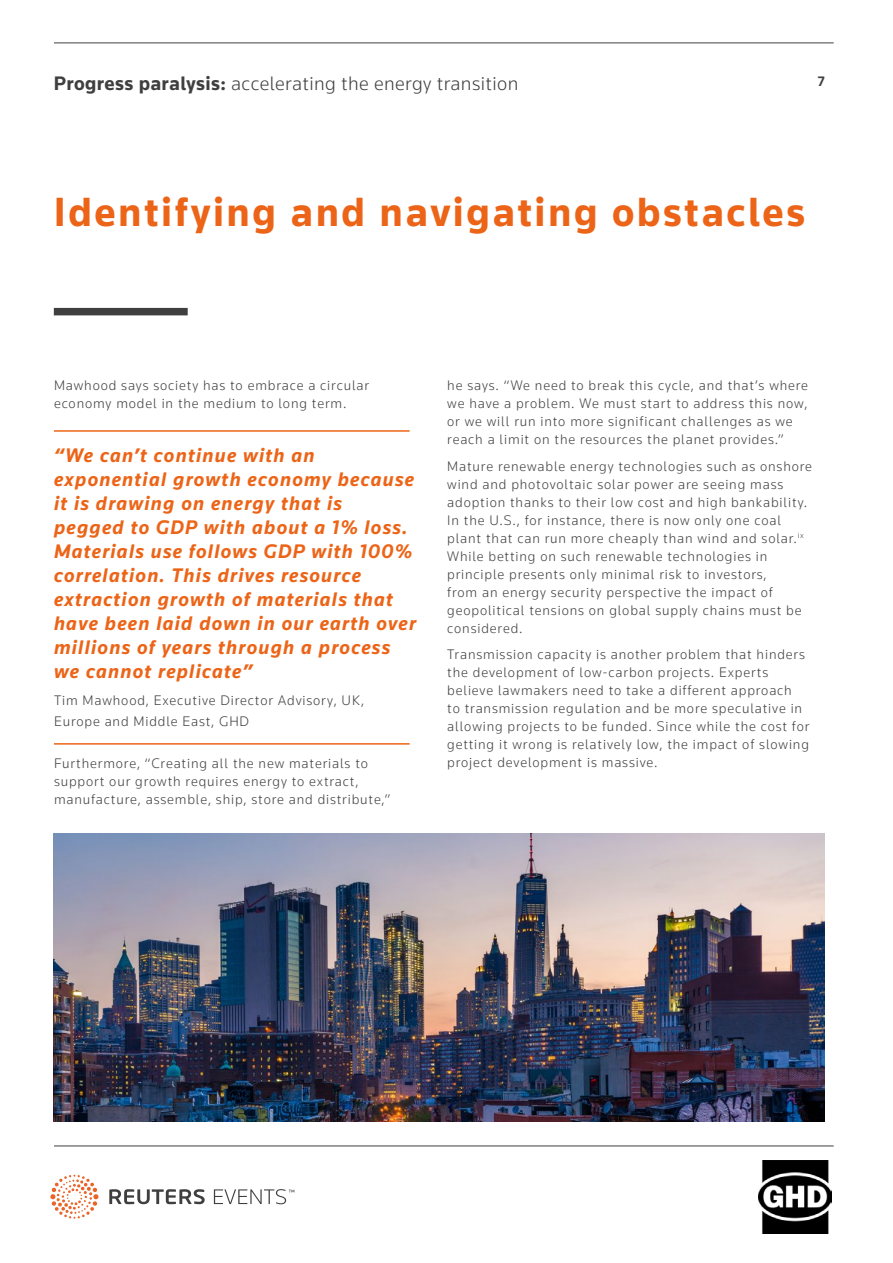
<style>
.page{position:relative;width:893px;height:1263px;background:#fff}
.page>*{position:absolute;margin:0;border:0;box-sizing:border-box;transform-origin:0 0}
.t1{font:700 42px "Knowledge 2017";letter-spacing:.06em;color:#ec6417}
.t2{font:italic 700 20.25px/24px "Knowledge 2017";letter-spacing:.06em;color:#ec6417}
.t3{font:300 20.1px "Knowledge 2017";letter-spacing:.02em;color:#3f3f40}
.t4{font:300 14.25px/18px "Knowledge 2017";letter-spacing:.06em;color:#3f3f40}
.t5{font:700 14.1px "Knowledge 2017";color:#3f3f40}
.s1{font-weight:700}
</style>
<div class="page">
<svg style="left:109px;top:1189px;width:185px;height:15px"></svg>
<svg style="left:50px;top:1175px;width:48px;height:44px"></svg>
<img style="left:759px;top:1161px;width:73px;height:73px">
<hr style="left:54px;top:43px;width:780px;height:1px;background:#3f3f40">
<hr style="left:54px;top:1145px;width:780px;height:1px;background:#3f3f40">
<div style="left:54px;top:308px;width:134px;height:7px;background:#3f3f40"></div>
<hr style="left:54px;top:430px;width:356px;height:2px;background:#ec6417">
<hr style="left:54px;top:743px;width:356px;height:2px;background:#ec6417">
<img style="left:54px;top:833px;width:771px;height:288px">
<h3 class="t3" style="left:54px;top:71px;width:466px"><span class="s1">Progress paralysis:</span> accelerating the energy transition</h3>
<p class="t5" style="left:818px;top:72px;width:8px">7</p>
<p class="t1" style="left:54px;top:186px;width:753px">Identifying and navigating obstacles</p>
<p class="t4" style="left:54px;top:376px;width:317px">Mawhood says society has to embrace a circular economy model in the medium to long term.</p>
<p class="t2" style="left:54px;top:443px;width:364px">“We can’t continue with an exponential growth economy because it is drawing on energy that is pegged to GDP with about a 1% loss.<br>Materials use follows GDP with 100% correlation. This drives resource extraction growth of materials that have been laid down in our earth over millions of years through a process we cannot replicate”</p>
<p class="t4" style="left:54px;top:690px;width:312px;line-height:21px">Tim Mawhood, Executive Director Advisory, UK,<br>Europe and Middle East, GHD</p>
<p class="t4" style="left:54px;top:754px;width:338px">Furthermore, “Creating all the new materials to support our growth requires energy to extract, manufacture, assemble, ship, store and distribute,”</p>
<p class="t4" style="left:447px;top:376px;width:362px">he says. “We need to break this cycle, and that’s where we have a problem. We must start to address this now, or we will run into more significant challenges as we reach a limit on the resources the planet provides.”</p>
<p class="t4" style="left:447px;top:457px;width:366px">Mature renewable energy technologies such as onshore wind and photovoltaic solar power are seeing mass adoption thanks to their low cost and high bankability.<br>In the U.S., for instance, there is now only one coal plant that can run more cheaply than wind and solar.<sup>ix </sup>While betting on such renewable technologies in principle presents only minimal risk to investors,<br>from an energy security perspective the impact of geopolitical tensions on global supply chains must be considered.</p>
<p class="t4" style="left:447px;top:645px;width:364px">Transmission capacity is another problem that hinders the development of low-carbon projects. Experts believe lawmakers need to take a different approach<br>to transmission regulation and be more speculative in allowing projects to be funded. Since while the cost for getting it wrong is relatively low, the impact of slowing project development is massive.</p>
</div>
